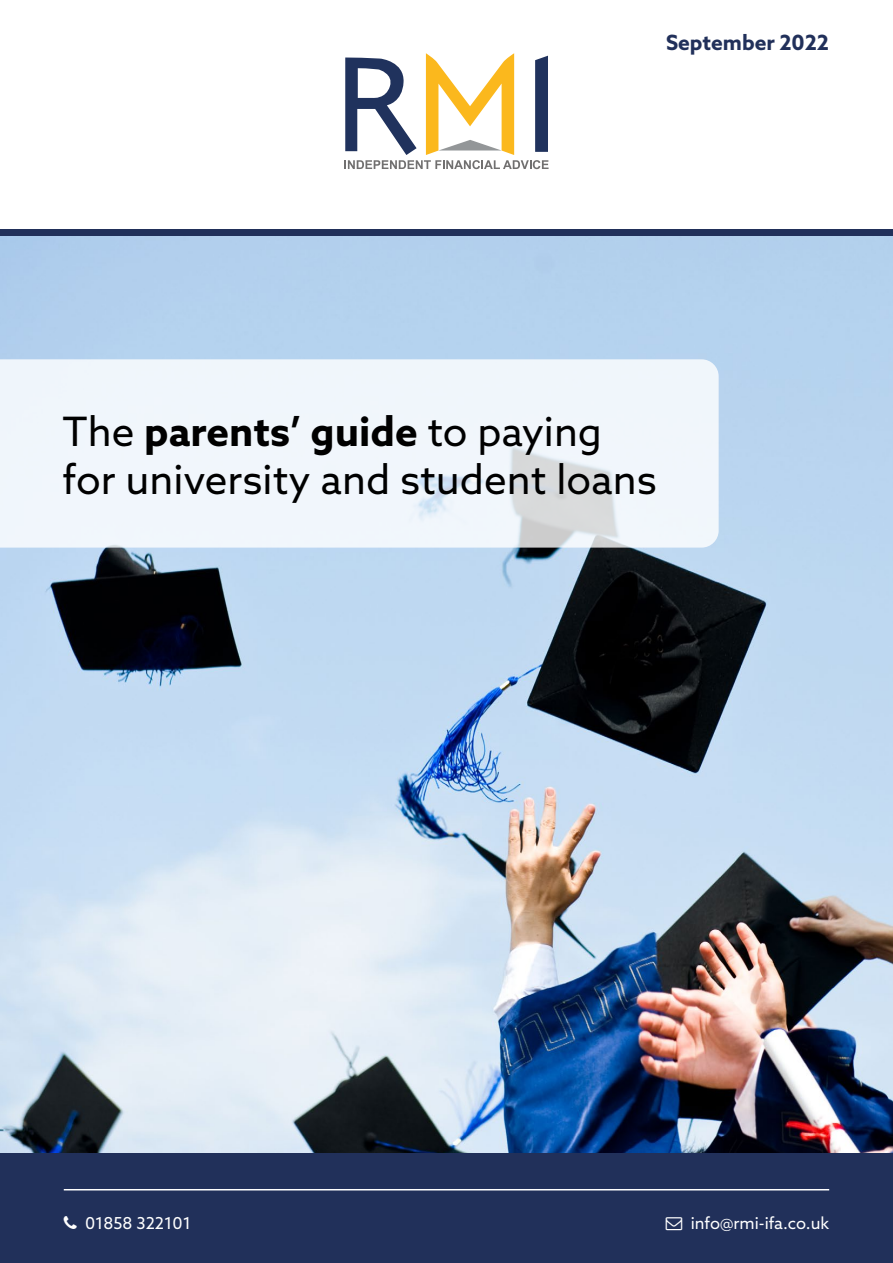
<style>
.page{position:relative;width:893px;height:1263px;background:#fff}
.page>*{position:absolute;margin:0;border:0;box-sizing:border-box;transform-origin:0 0}
.t1{font:40.5px/48.6px "Azo Sans";color:#000}
.t2{font:700 21px "Azo Sans";color:#21305a}
.t3{font:16.5px "Azo Sans";color:#fff}
.s1{font-weight:700}
</style>
<div class="page">
<img style="left:0;top:236px;width:893px;height:917px">
<div style="left:0;top:1153px;width:893px;height:110px;background:#21305a"></div>
<svg style="left:0;top:359px;width:719px;height:189px;fill:#f1f6fc"></svg>
<hr style="left:64px;top:1189px;width:765px;height:1px;background:#fff">
<div style="left:0;top:230px;width:893px;height:6px;background:#21305a"></div>
<svg style="left:344px;top:53px;width:205px;height:116px"></svg>
<p class="t2" style="left:666px;top:29px;width:165px">September 2022</p>
<p class="t1" style="left:63px;top:407px;width:596px">The <span class="s1">parents’ guide</span> to paying for university and student loans</p>
<p class="t3" style="left:85px;top:1212px;width:108px">01858 322101</p>
<p class="t3" style="left:691px;top:1212px;width:140px">info@rmi-ifa.co.uk</p>
</div>
